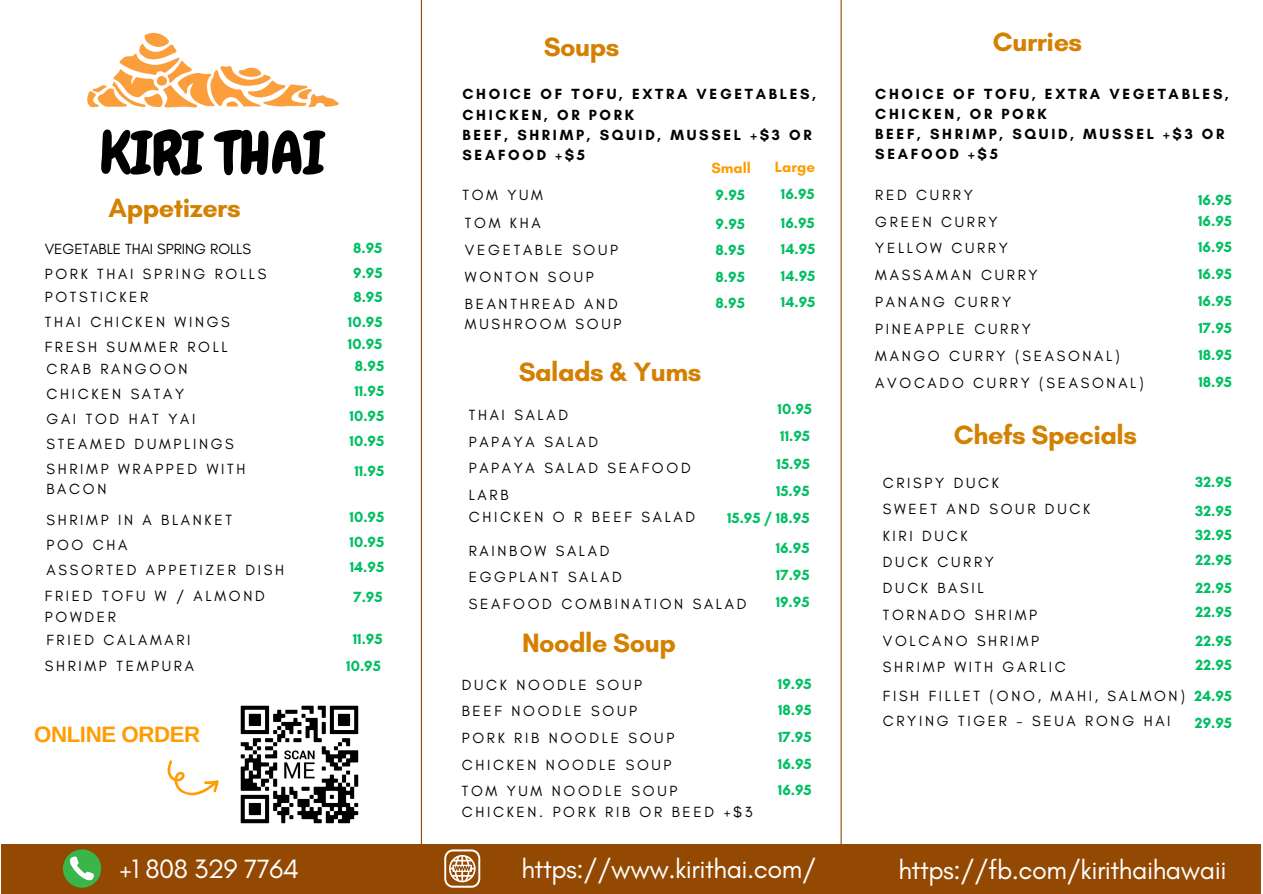
<style>
.page{position:relative;width:1263px;height:894px;background:#fff}
.page>*{position:absolute;margin:0;border:0;box-sizing:border-box;transform-origin:0 0}
.t1{font:59.25px "Chewy";color:#000}
.t2{font:27px "Glacial Indifference";letter-spacing:-.02em;color:#fff}
.t3{font:700 27px "Glacial Indifference";letter-spacing:-.02em;color:#d48000}
.t4{font:700 22.2px "Arimo";letter-spacing:-.02em;color:#ff9c02}
.t5{font:15px/25px "Glacial Indifference";letter-spacing:.18em;color:#000}
.t6{font:700 15px/25px "Glacial Indifference";color:#00bf63;text-align:center}
.t7{font:700 15px/20.2px "Glacial Indifference";letter-spacing:.18em;color:#000}
.t8{font:15px "Glacial Indifference";color:#000}
.t9{font:700 15px "Glacial Indifference";color:#ff9c02}
.s1{font-weight:700;color:#00bf63}
</style>
<div class="page">
<hr style="left:421px;top:0;width:1px;height:893px;background:#944903">
<hr style="left:841px;top:0;width:1px;height:893px;background:#944903">
<img style="left:87px;top:32px;width:252px;height:76px">
<div style="left:1px;top:843px;width:1260px;height:50px;background:#944903"></div>
<div style="left:63px;top:849px;width:38px;height:38px;background:#39b54a;border-radius:50%"></div>
<svg style="left:70px;top:856px;width:24px;height:24px"></svg>
<svg style="left:444px;top:849px;width:36px;height:38px"></svg>
<svg style="left:167px;top:760px;width:52px;height:36px"></svg>
<img style="left:240px;top:705px;width:119px;height:119px">
<h1 class="t1" style="left:100px;top:115px;width:226px">KIRI THAI</h1>
<h2 class="t3" style="left:109px;top:191px;width:134px">Appetizers</h2>
<p class="t8" style="left:45px;top:240px;width:208px">VEGETABLE THAI SPRING ROLLS</p>
<p class="t6" style="left:353px;top:235px;width:31px">8.95</p>
<p class="t5" style="left:45px;top:261px;width:223px">PORK THAI SPRING ROLLS</p>
<p class="t6" style="left:353px;top:260px;width:31px">9.95</p>
<p class="t5" style="left:45px;top:284px;width:105px">POTSTICKER</p>
<p class="t6" style="left:353px;top:284px;width:31px">8.95</p>
<p class="t5" style="left:45px;top:309px;width:187px">THAI CHICKEN WINGS</p>
<p class="t6" style="left:348px;top:309px;width:36px">10.95</p>
<p class="t5" style="left:46px;top:356px;width:201px">CRAB RANGOON<br>CHICKEN SATAY<br>GAI TOD HAT YAI<br>STEAMED DUMPLINGS<br>SHRIMP WRAPPED WITH</p>
<p class="t5" style="left:46px;top:473px;width:187px;line-height:30.5px">BACON<br>SHRIMP IN A BLANKET</p>
<p class="t5" style="left:46px;top:531px;width:239px">POO CHA<br>ASSORTED APPETIZER DISH</p>
<p class="t5" style="left:45px;top:334px;width:184px">FRESH SUMMER ROLL</p>
<p class="t6" style="left:348px;top:331px;width:36px">10.95</p>
<p class="t6" style="left:350px;top:353px;width:36px">8.95<br>11.95<br>10.95<br>10.95</p>
<p class="t6" style="left:354px;top:458px;width:31px">11.95</p>
<p class="t6" style="left:350px;top:503px;width:36px;text-align:justify">10.95<br>10.95<br>14.95</p>
<p class="t6" style="left:354px;top:584px;width:31px">7.95</p>
<p class="t6" style="left:346px;top:625px;width:38px;line-height:26.5px">11.95<br>10.95</p>
<p class="t5" style="left:45px;top:586px;width:221px;line-height:20.2px">FRIED TOFU W / ALMOND<br>POWDER</p>
<p class="t5" style="left:45px;top:626px;width:151px;line-height:26.5px">FRIED CALAMARI<br>SHRIMP TEMPURA</p>
<h3 class="t4" style="left:34px;top:721px;width:167px">ONLINE ORDER</h3>
<h2 class="t3" style="left:544px;top:31px;width:77px">Soups</h2>
<p class="t7" style="left:462px;top:84px;width:355px">CHOICE OF TOFU, EXTRA VEGETABLES,<br>CHICKEN, OR PORK<br>BEEF, SHRIMP, SQUID, MUSSEL +$3 OR<br>SEAFOOD +$5</p>
<p class="t9" style="left:711px;top:159px;width:41px">Small</p>
<p class="t9" style="left:775px;top:158px;width:42px">Large</p>
<p class="t5" style="left:462px;top:182px;width:82px">TOM YUM</p>
<p class="t6" style="left:716px;top:182px;width:31px">9.95</p>
<p class="t5" style="left:465px;top:210px;width:77px">TOM KHA</p>
<p class="t6" style="left:716px;top:211px;width:31px">9.95</p>
<p class="t5" style="left:465px;top:237px;width:155px">VEGETABLE SOUP</p>
<p class="t6" style="left:716px;top:237px;width:31px">8.95</p>
<p class="t5" style="left:465px;top:264px;width:130px">WONTON SOUP</p>
<p class="t6" style="left:716px;top:264px;width:31px">8.95</p>
<p class="t5" style="left:465px;top:293px;width:158px;line-height:20.2px">BEANTHREAD AND<br>MUSHROOM SOUP</p>
<p class="t6" style="left:716px;top:290px;width:31px">8.95</p>
<h2 class="t3" style="left:519px;top:355px;width:184px">Salads &amp; Yums</h2>
<p class="t5" style="left:469px;top:402px;width:101px">THAI SALAD</p>
<p class="t6" style="left:781px;top:179px;width:35px;line-height:28.8px;text-align:left">16.95<br>16.95</p>
<p class="t6" style="left:781px;top:235px;width:36px;line-height:26.7px;text-align:justify">14.95<br>14.95<br>14.95</p>
<p class="t6" style="left:777px;top:396px;width:36px">10.95</p>
<p class="t5" style="left:469px;top:428px;width:131px">PAPAYA SALAD</p>
<p class="t6" style="left:780px;top:423px;width:31px">11.95</p>
<p class="t5" style="left:469px;top:455px;width:223px">PAPAYA SALAD SEAFOOD</p>
<p class="t6" style="left:776px;top:450px;width:35px">15.95</p>
<p class="t5" style="left:469px;top:481px;width:41px">LARB</p>
<p class="t6" style="left:776px;top:478px;width:35px">15.95</p>
<p class="t5" style="left:469px;top:504px;width:228px">CHICKEN O R BEEF SALAD</p>
<p class="t6" style="left:727px;top:505px;width:84px">15.95 / 18.95</p>
<p class="t5" style="left:469px;top:538px;width:142px">RAINBOW SALAD</p>
<p class="t6" style="left:776px;top:535px;width:35px">16.95</p>
<p class="t5" style="left:469px;top:564px;width:154px">EGGPLANT SALAD</p>
<p class="t6" style="left:776px;top:562px;width:35px">17.95</p>
<p class="t5" style="left:469px;top:590px;width:279px">SEAFOOD COMBINATION SALAD</p>
<p class="t6" style="left:776px;top:589px;width:35px">19.95</p>
<h2 class="t3" style="left:522px;top:626px;width:155px">Noodle Soup</h2>
<p class="t5" style="left:462px;top:671px;width:182px">DUCK NOODLE SOUP</p>
<p class="t6" style="left:778px;top:670px;width:35px">19.95</p>
<p class="t5" style="left:462px;top:697px;width:177px">BEEF NOODLE SOUP</p>
<p class="t6" style="left:778px;top:696px;width:35px">18.95</p>
<p class="t5" style="left:462px;top:724px;width:214px">PORK RIB NOODLE SOUP</p>
<p class="t6" style="left:778px;top:724px;width:35px">17.95</p>
<p class="t5" style="left:462px;top:752px;width:211px">CHICKEN NOODLE SOUP</p>
<p class="t6" style="left:778px;top:751px;width:35px">16.95</p>
<p class="t5" style="left:462px;top:780px;width:292px;line-height:20.2px">TOM YUM NOODLE SOUP<br>CHICKEN. PORK RIB OR BEED +$3</p>
<p class="t6" style="left:778px;top:777px;width:35px">16.95</p>
<h2 class="t3" style="left:993px;top:25px;width:91px">Curries</h2>
<p class="t7" style="left:875px;top:83px;width:355px">CHOICE OF TOFU, EXTRA VEGETABLES,<br>CHICKEN, OR PORK<br>BEEF, SHRIMP, SQUID, MUSSEL +$3 OR<br>SEAFOOD +$5</p>
<p class="t5" style="left:875px;top:182px;width:99px">RED CURRY</p>
<p class="t6" style="left:1198px;top:187px;width:35px">16.95</p>
<p class="t5" style="left:875px;top:209px;width:124px">GREEN CURRY</p>
<p class="t6" style="left:1198px;top:208px;width:35px">16.95</p>
<p class="t5" style="left:875px;top:235px;width:134px">YELLOW CURRY</p>
<p class="t6" style="left:1198px;top:234px;width:35px">16.95</p>
<p class="t5" style="left:875px;top:262px;width:164px">MASSAMAN CURRY</p>
<p class="t6" style="left:1198px;top:261px;width:35px">16.95</p>
<p class="t5" style="left:875px;top:289px;width:137px">PANANG CURRY</p>
<p class="t6" style="left:1198px;top:288px;width:35px">16.95</p>
<p class="t5" style="left:875px;top:316px;width:157px">PINEAPPLE CURRY</p>
<p class="t6" style="left:1198px;top:315px;width:35px">17.95</p>
<p class="t5" style="left:875px;top:343px;width:246px">MANGO CURRY (SEASONAL)</p>
<p class="t6" style="left:1198px;top:342px;width:35px">18.95</p>
<p class="t5" style="left:875px;top:370px;width:270px">AVOCADO CURRY (SEASONAL)</p>
<p class="t6" style="left:1198px;top:369px;width:35px">18.95</p>
<h2 class="t3" style="left:954px;top:418px;width:185px">Chefs Specials</h2>
<p class="t5" style="left:883px;top:470px;width:118px">CRISPY DUCK</p>
<p class="t6" style="left:1195px;top:469px;width:38px">32.95</p>
<p class="t5" style="left:883px;top:496px;width:209px">SWEET AND SOUR DUCK</p>
<p class="t6" style="left:1195px;top:497px;width:38px">32.95</p>
<p class="t5" style="left:883px;top:522px;width:86px">KIRI DUCK</p>
<p class="t6" style="left:1195px;top:521px;width:38px">32.95</p>
<p class="t5" style="left:883px;top:549px;width:113px">DUCK CURRY</p>
<p class="t6" style="left:1196px;top:546px;width:38px">22.95</p>
<p class="t5" style="left:883px;top:575px;width:102px">DUCK BASIL</p>
<p class="t6" style="left:1196px;top:574px;width:38px">22.95</p>
<p class="t5" style="left:883px;top:601px;width:156px">TORNADO SHRIMP</p>
<p class="t6" style="left:1196px;top:599px;width:38px">22.95</p>
<p class="t5" style="left:883px;top:628px;width:158px">VOLCANO SHRIMP</p>
<p class="t6" style="left:1196px;top:628px;width:38px">22.95</p>
<p class="t5" style="left:883px;top:654px;width:184px">SHRIMP WITH GARLIC</p>
<p class="t6" style="left:1196px;top:652px;width:38px">22.95</p>
<p class="t5" style="left:883px;top:681px;width:351px;line-height:27.3px;text-align:right">FISH FILLET (ONO, MAHI, SALMON) <span class="s1">24.95<br>29.95</span></p>
<p class="t5" style="left:883px;top:708px;width:289px">CRYING TIGER - SEUA RONG HAI</p>
<h2 class="t2" style="left:120px;top:852px;width:181px">+1 808 329 7764</h2>
<h2 class="t2" style="left:521px;top:852px;width:297px">https://www.kirithai.com/</h2>
<h2 class="t2" style="left:898px;top:853px;width:330px">https://fb.com/kirithaihawaii</h2>
</div>
